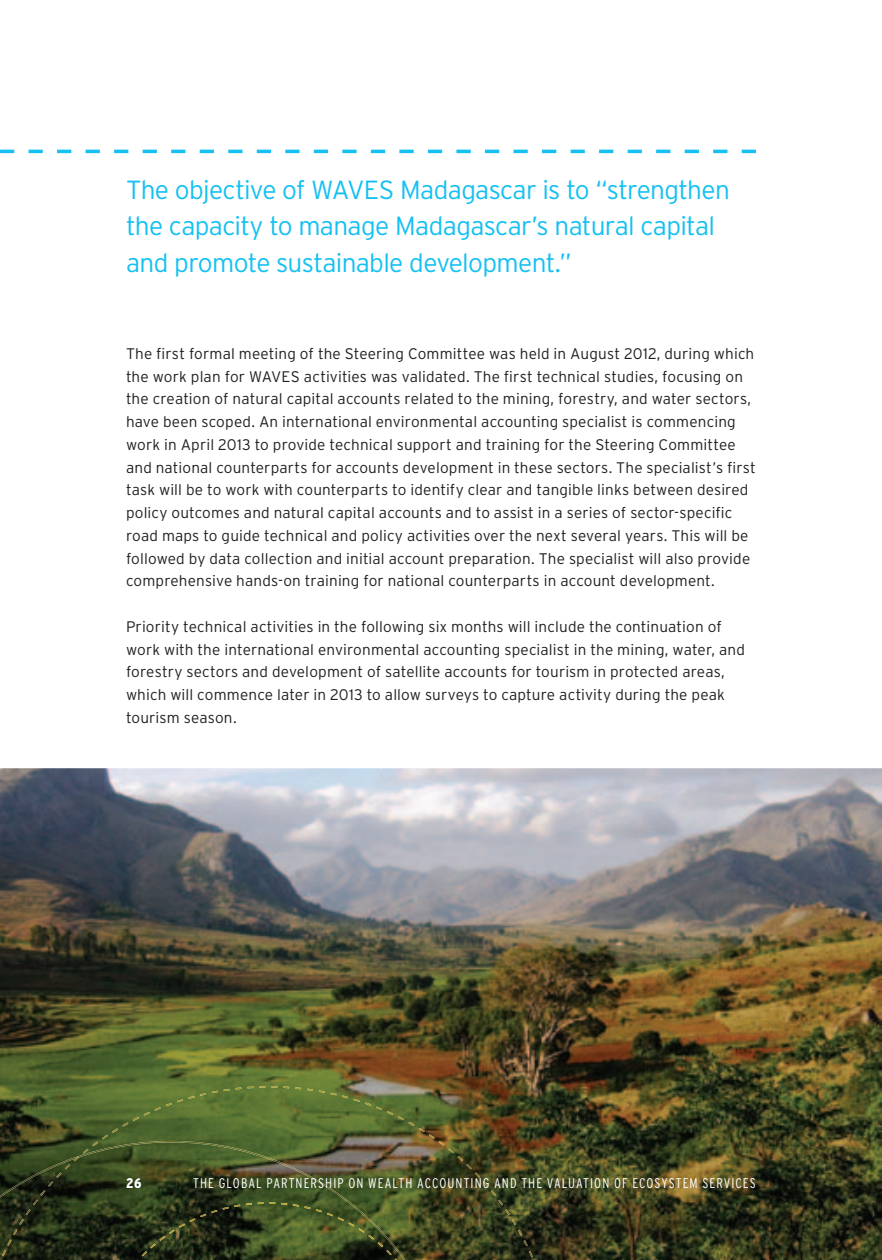
<style>
.page{position:relative;width:882px;height:1260px;background:#fff}
.page>*{position:absolute;margin:0;border:0;box-sizing:border-box;transform-origin:0 0}
.t1{font:300 26.25px/36.8px "Interstate";letter-spacing:-.025em;color:#15c0f2}
.t2{font:300 15.4px/22.8px "Interstate";letter-spacing:.01em;color:#231f20}
.t3{font:300 condensed 14px "Interstate";letter-spacing:.075em;color:#fff}
.t4{font:900 condensed 14px "Interstate";color:#fff}
</style>
<div class="page">
<img style="left:0;top:768px;width:882px;height:492px">
<img style="left:0;top:1141px;width:406px;height:119px">
<img style="left:189px;top:1236px;width:208px;height:24px">
<img style="left:137px;top:1236px;width:38px;height:24px">
<img style="left:524px;top:1240px;width:9px;height:17px">
<img style="left:133px;top:1086px;width:383px;height:36px">
<img style="left:74px;top:1128px;width:44px;height:33px">
<img style="left:2px;top:1164px;width:68px;height:92px">
<img style="left:122px;top:1122px;width:400px;height:114px">
<svg style="left:0;top:150px;width:756px;height:3px"></svg>
<h1 class="t1" style="left:126px;top:171px;width:605px">The objective of WAVES Madagascar is to “strengthen the capacity to manage Madagascar’s natural capital and promote sustainable development.”</h1>
<p class="t2" style="left:126px;top:342px;width:631px">The first formal meeting of the Steering Committee was held in August 2012, during which the work plan for WAVES activities was validated. The first technical studies, focusing on the creation of natural capital accounts related to the mining, forestry, and water sectors, have been scoped. An international environmental accounting specialist is commencing work in April 2013 to provide technical support and training for the Steering Committee and national counterparts for accounts development in these sectors. The specialist’s first task will be to work with counterparts to identify clear and tangible links between desired policy outcomes and natural capital accounts and to assist in a series of sector-specific road maps to guide technical and policy activities over the next several years. This will be followed by data collection and initial account preparation. The specialist will also provide comprehensive hands-on training for national counterparts in account development.</p>
<p class="t2" style="left:126px;top:615px;width:621px">Priority technical activities in the following six months will include the continuation of work with the international environmental accounting specialist in the mining, water, and forestry sectors and development of satellite accounts for tourism in protected areas, which will commence later in 2013 to allow surveys to capture activity during the peak tourism season.</p>
<p class="t4" style="left:126px;top:1175px;width:17px">26</p>
<p class="t3" style="left:193px;top:1175px;width:564px">THE GLOBAL PARTNERSHIP ON WEALTH ACCOUNTING AND THE VALUATION OF ECOSYSTEM SERVICES</p>
</div>
